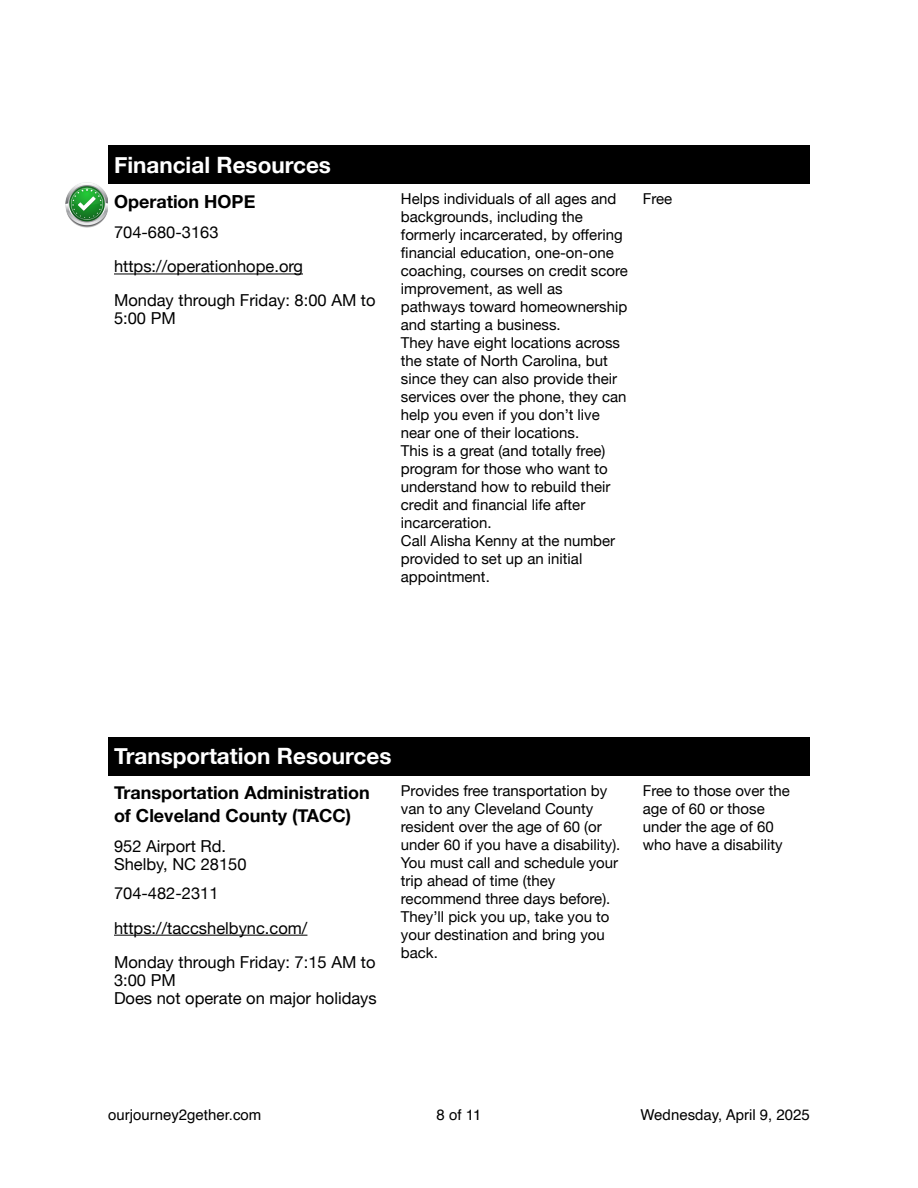
<style>
.page{position:relative;width:918px;height:1188px;background:#fff}
.page>*{position:absolute;margin:0;border:0;box-sizing:border-box;transform-origin:0 0}
.t1{font:700 22.5px "Helvetica Neue";color:#fff}
.t2{font:700 18px/22.5px "Helvetica Neue";color:#000}
.t3{font:16.5px/34px "Helvetica Neue";color:#000}
.t4{font:15px/18px "Helvetica Neue";color:#000}
.t5{font:15px "Helvetica";color:#000}
</style>
<div class="page">
<div style="left:108px;top:146px;width:701px;height:38px;background:#000"></div>
<hr style="left:114px;top:274px;width:189px;height:1px;background:#000">
<div style="left:108px;top:737px;width:701px;height:38px;background:#000"></div>
<hr style="left:114px;top:935px;width:193px;height:1px;background:#000">
<img style="left:66px;top:183px;width:42px;height:44px">
<h1 class="t1" style="left:114px;top:151px;width:219px">Financial Resources</h1>
<p class="t2" style="left:114px;top:190px;width:143px">Operation HOPE</p>
<p class="t4" style="left:401px;top:190px;width:228px">Helps individuals of all ages and backgrounds, including the formerly incarcerated, by offering fi nancial education, one-on-one coaching, courses on credit score improvement, as well as pathways toward homeownership and starting a business.<br>They have eight locations across the state of North Carolina, but since they can also provide their services over the phone, they can help you even if you don’t live near one of their locations.<br>This is a great (and totally free) program for those who want to understand how to rebuild their credit and fi nancial life after incarceration.<br>Call Alisha Kenny at the number provided to set up an initial appointment.</p>
<p class="t4" style="left:643px;top:190px;width:31px">Free</p>
<p class="t3" style="left:114px;top:215px;width:263px">704-680-3163 https://operationhope.org<br>Monday through Friday: 8:00 AM to</p>
<p class="t3" style="left:114px;top:301px;width:63px">5:00 PM</p>
<h1 class="t1" style="left:114px;top:742px;width:279px">Transportation Resources</h1>
<p class="t2" style="left:114px;top:781px;width:257px">Transportation Administration of Cleveland County (TACC)</p>
<p class="t4" style="left:401px;top:781px;width:221px">Provides free transportation by van to any Cleveland County resident over the age of 60 (or under 60 if you have a disability).<br>You must call and schedule your trip ahead of time (they recommend three days before).<br>They’ll pick you up, take you to your destination and bring you back.</p>
<p class="t4" style="left:643px;top:781px;width:148px">Free to those over the age of 60 or those under the age of 60</p>
<p class="t3" style="left:114px;top:829px;width:114px">952 Airport Rd.</p>
<p class="t4" style="left:643px;top:835px;width:141px">who have a disability</p>
<p class="t3" style="left:114px;top:849px;width:134px;line-height:29.5px">Shelby, NC 28150<br>704-482-2311</p>
<p class="t3" style="left:114px;top:910px;width:263px">https://taccshelbync.com/<br>Monday through Friday: 7:15 AM to</p>
<p class="t3" style="left:114px;top:971px;width:264px;line-height:18px">3:00 PM<br>Does not operate on major holidays</p>
<p class="t5" style="left:108px;top:1108px;width:155px">ourjourney2gether.com</p>
<p class="t5" style="left:437px;top:1108px;width:46px">8 of 11</p>
<p class="t5" style="left:640px;top:1108px;width:171px">Wednesday, April 9, 2025</p>
</div>
